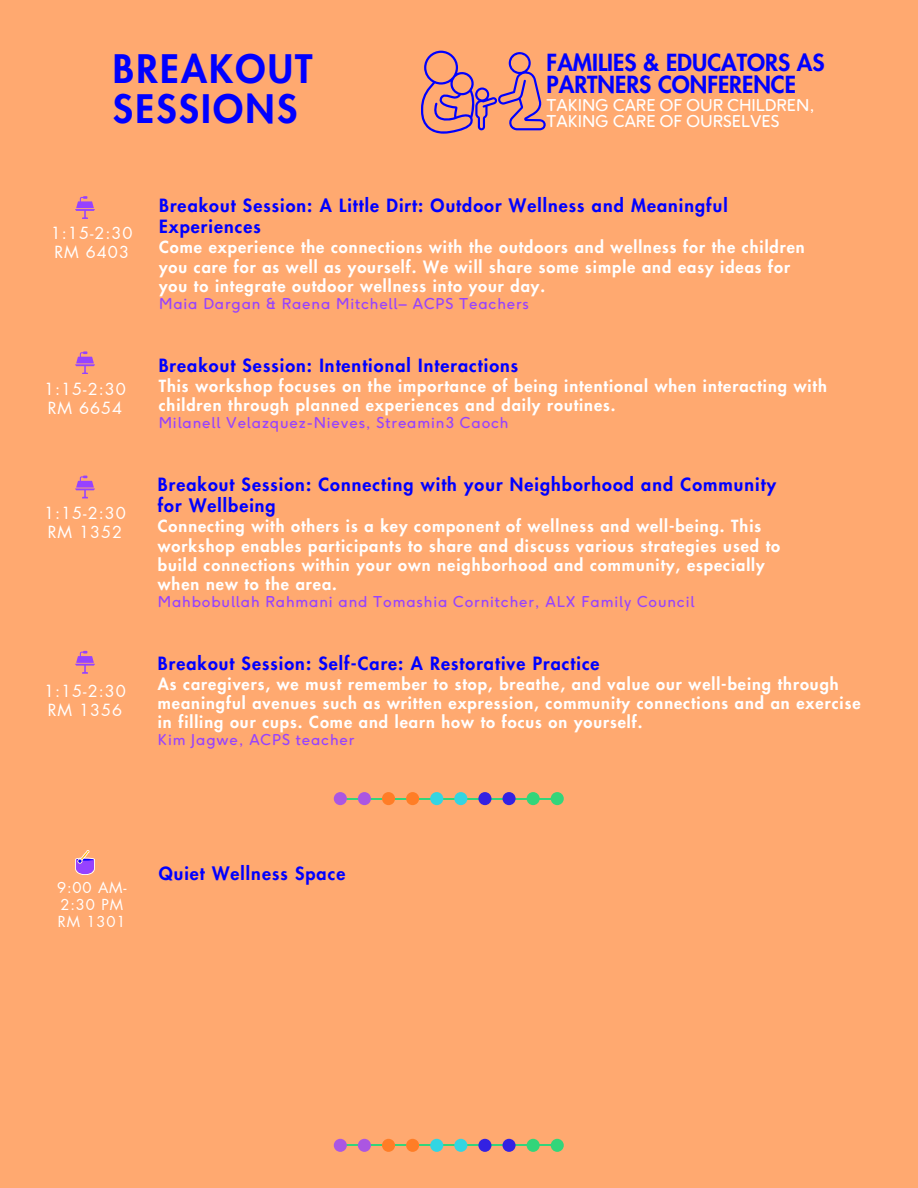
<style>
.page{position:relative;width:918px;height:1188px;background:#ffa970}
.page>*{position:absolute;margin:0;border:0;box-sizing:border-box;transform-origin:0 0}
.t1{font:800 38.4px/40.5px "Futura LT Pro";letter-spacing:.06em;color:#00f}
.t2{font:800 23.1px/22.5px "Futura LT Pro";color:#00f}
.t3{font:800 17.85px/21.3px "Futura LT Pro";letter-spacing:.06em;color:#00f}
.t4{font:800 16.35px/19.2px "Futura LT Pro";letter-spacing:.06em;color:#fff}
.t5{font:16.35px/19.2px "Futura LT Pro";letter-spacing:.06em;color:#fff}
.t6{font:16.2px/15.8px "F37 Ginger Round";color:#fff}
.t7{font:14.85px "F37 Ginger Round";letter-spacing:.06em;color:#9642ff}
.t8{font:14.85px/16.8px "Futura LT Pro";letter-spacing:.06em;color:#fff}
</style>
<div class="page">
<svg style="left:421px;top:51px;width:125px;height:83px"></svg>
<svg style="left:75px;top:196px;width:20px;height:23px"></svg>
<svg style="left:75px;top:351px;width:20px;height:23px"></svg>
<svg style="left:75px;top:476px;width:20px;height:22px"></svg>
<svg style="left:75px;top:850px;width:20px;height:25px"></svg>
<hr style="left:340px;top:1145px;width:217px;height:1px;background:#00e17d">
<svg style="left:334px;top:1139px;width:13px;height:13px"></svg>
<svg style="left:358px;top:1139px;width:13px;height:13px"></svg>
<svg style="left:382px;top:1139px;width:13px;height:13px"></svg>
<div style="left:406px;top:1139px;width:13px;height:13px;background:#ff7d26;border-radius:50%"></div>
<svg style="left:430px;top:1139px;width:13px;height:13px"></svg>
<svg style="left:454px;top:1139px;width:13px;height:13px"></svg>
<svg style="left:478px;top:1139px;width:13px;height:13px"></svg>
<svg style="left:503px;top:1139px;width:13px;height:13px"></svg>
<svg style="left:527px;top:1139px;width:13px;height:13px"></svg>
<svg style="left:551px;top:1139px;width:13px;height:13px"></svg>
<hr style="left:340px;top:798px;width:217px;height:1px;background:#00e17d">
<svg style="left:334px;top:792px;width:13px;height:13px"></svg>
<svg style="left:358px;top:792px;width:13px;height:13px"></svg>
<svg style="left:382px;top:792px;width:13px;height:13px"></svg>
<svg style="left:406px;top:792px;width:13px;height:13px"></svg>
<svg style="left:430px;top:792px;width:13px;height:13px"></svg>
<svg style="left:454px;top:792px;width:13px;height:13px"></svg>
<svg style="left:478px;top:792px;width:13px;height:13px"></svg>
<svg style="left:503px;top:792px;width:13px;height:13px"></svg>
<svg style="left:527px;top:792px;width:13px;height:13px"></svg>
<svg style="left:551px;top:792px;width:13px;height:13px"></svg>
<svg style="left:75px;top:651px;width:20px;height:22px"></svg>
<h1 class="t1" style="left:113px;top:50px;width:201px">BREAKOUT<br>SESSIONS</h1>
<h2 class="t2" style="left:547px;top:52px;width:279px">FAMILIES &amp; EDUCATORS AS<br>PARTNERS CONFERENCE</h2>
<p class="t6" style="left:547px;top:98px;width:269px">TAKING CARE OF OUR CHILDREN,<br>TAKING CARE OF OURSELVES</p>
<p class="t5" style="left:51px;top:224px;width:83px">1:15-2:30<br>RM 6403</p>
<p class="t5" style="left:44px;top:380px;width:83px">1:15-2:30<br>RM 6654</p>
<p class="t5" style="left:44px;top:504px;width:83px">1:15-2:30<br>RM 1352</p>
<p class="t5" style="left:44px;top:682px;width:83px">1:15-2:30<br>RM 1356</p>
<p class="t3" style="left:159px;top:195px;width:570px">Breakout Session: A Little Dirt: Outdoor Wellness and Meaningful<br>Experiences</p>
<p class="t4" style="left:159px;top:239px;width:647px">Come experience the connections with the outdoors and wellness for the children you care for as well as yourself. We will share some simple and easy ideas for you to integrate outdoor wellness into your day.</p>
<p class="t7" style="left:159px;top:295px;width:371px">Maia Dargan &amp; Raena Mitchell– ACPS Teachers</p>
<p class="t3" style="left:159px;top:355px;width:361px">Breakout Session: Intentional Interactions</p>
<p class="t4" style="left:159px;top:377px;width:670px">This workshop focuses on the importance of being intentional when interacting with children through planned experiences and daily routines.</p>
<p class="t7" style="left:159px;top:414px;width:351px">Milanell Velazquez-Nieves, Streamin3 Caoch</p>
<p class="t3" style="left:158px;top:474px;width:620px">Breakout Session: Connecting with your Neighborhood and Community for Wellbeing</p>
<p class="t4" style="left:158px;top:518px;width:624px">Connecting with others is a key component of wellness and well-being. This workshop enables participants to share and discuss various strategies used to build connections within your own neighborhood and community, especially when new to the area.</p>
<p class="t7" style="left:158px;top:593px;width:538px">Mahbobullah Rahmani and Tomashia Cornitcher, ALX Family Council</p>
<p class="t3" style="left:158px;top:653px;width:443px">Breakout Session: Self-Care: A Restorative Practice</p>
<p class="t4" style="left:158px;top:675px;width:704px">As caregivers, we must remember to stop, breathe, and value our well-being through meaningful avenues such as written expression, community connections and an exercise in filling our cups. Come and learn how to focus on yourself.</p>
<p class="t7" style="left:158px;top:731px;width:198px">Kim Jagwe, ACPS teacher</p>
<p class="t8" style="left:57px;top:880px;width:71px">9:00 AM-<br>2:30 PM<br>RM 1301</p>
<p class="t3" style="left:159px;top:864px;width:188px">Quiet Wellness Space</p>
</div>
